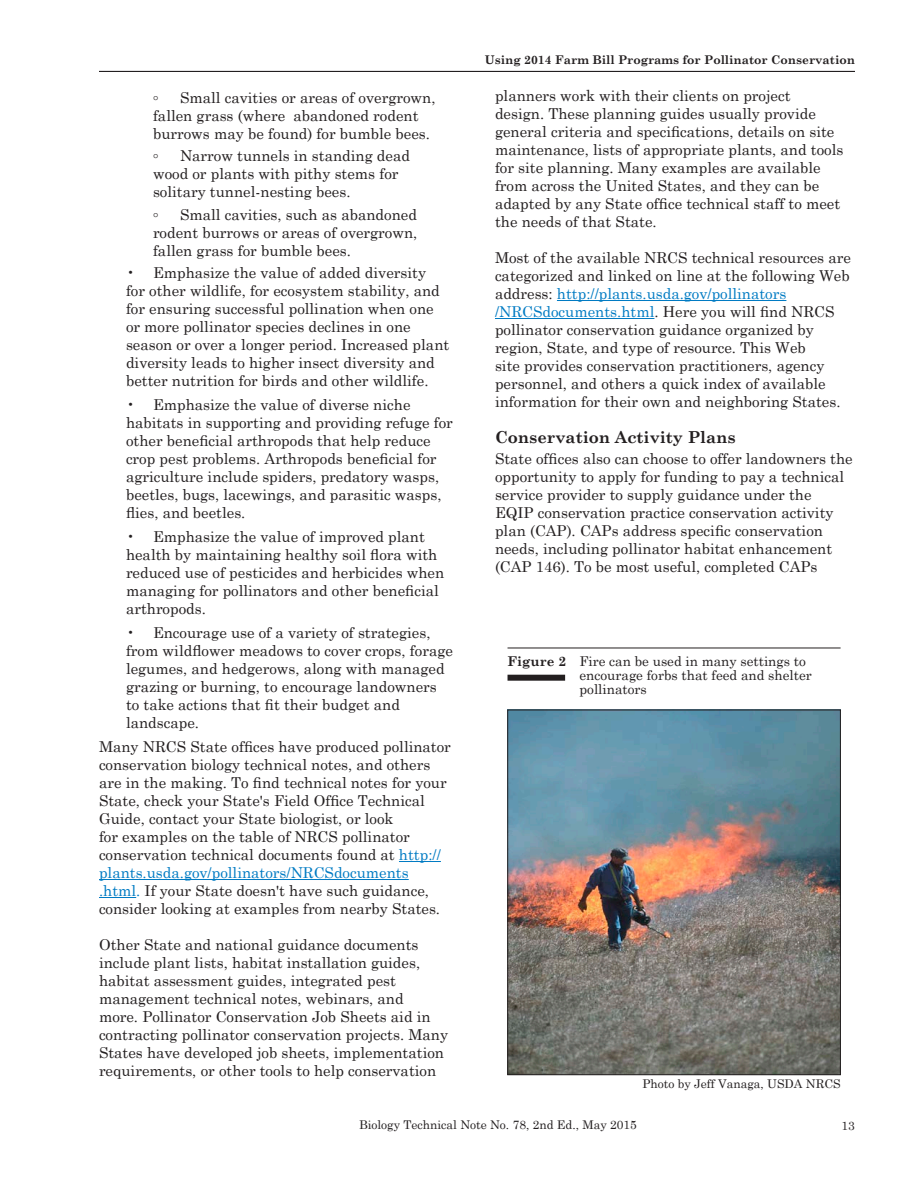
<style>
.page{position:relative;width:909px;height:1179px;background:#fff}
.page>*{position:absolute;margin:0;border:0;box-sizing:border-box;transform-origin:0 0}
._4__Lower_Section_He{font:700 16.5px "Century Schoolbook";color:#231f20}
._5__Body_Text_10_12b{font:15px/18px "Century Schoolbook";color:#231f20}
.t1{font:13.5px/14.2px "Century Schoolbook";color:#231f20}
.t2{font:12px "Century Schoolbook";color:#231f20}
.t3{font:700 12px "Century Schoolbook";color:#231f20}
.s1{color:#007bc3}
.s2{font-weight:700}
</style>
<div class="page">
<hr style="left:99px;top:71px;width:756px;height:1px;background:#231f20">
<hr style="left:399px;top:861px;width:42px;height:1px;background:#007bc3">
<hr style="left:99px;top:879px;width:310px;height:1px;background:#007bc3">
<hr style="left:99px;top:897px;width:37px;height:1px;background:#007bc3">
<img style="left:510px;top:712px;width:329px;height:361px">
<div style="left:508px;top:710px;width:333px;height:365px;border:1px solid #231f20"></div>
<hr style="left:557px;top:300px;width:229px;height:1px;background:#007bc3">
<hr style="left:495px;top:318px;width:159px;height:1px;background:#007bc3">
<hr style="left:508px;top:648px;width:333px;height:1px;background:#231f20">
<div style="left:508px;top:675px;width:57px;height:6px;background:#231f20"></div>
<p class="_5__Body_Text_10_12b" style="left:153px;top:87px;width:284px;text-indent:27px">Small cavities or areas of overgrown, fallen grass (where abandoned rodent burrows may be found) for bumble bees.</p>
<p class="_5__Body_Text_10_12b" style="left:153px;top:145px;width:7px">◦</p>
<p class="_5__Body_Text_10_12b" style="left:153px;top:87px;width:7px">◦</p>
<p class="_5__Body_Text_10_12b" style="left:153px;top:145px;width:259px;text-indent:27px">Narrow tunnels in standing dead wood or plants with pithy stems for solitary tunnel-nesting bees.</p>
<p class="_5__Body_Text_10_12b" style="left:153px;top:204px;width:7px">◦</p>
<p class="_5__Body_Text_10_12b" style="left:153px;top:204px;width:266px;text-align:justify;text-indent:27px">Small cavities, such as abandoned rodent burrows or areas of overgrown, fallen grass for bumble bees.</p>
<p class="_5__Body_Text_10_12b" style="left:126px;top:262px;width:325px">• Emphasize the value of added diversity<br>for other wildlife, for ecosystem stability, and for ensuring successful pollination when one or more pollinator species declines in one season or over a longer period. Increased plant diversity leads to higher insect diversity and better nutrition for birds and other wildlife.</p>
<p class="_5__Body_Text_10_12b" style="left:126px;top:394px;width:328px">• Emphasize the value of diverse niche habitats in supporting and providing refuge for other beneficial arthropods that help reduce crop pest problems. Arthropods beneficial for agriculture include spiders, predatory wasps, beetles, bugs, lacewings, and parasitic wasps, flies, and beetles.</p>
<p class="_5__Body_Text_10_12b" style="left:126px;top:526px;width:320px">• Emphasize the value of improved plant health by maintaining healthy soil flora with reduced use of pesticides and herbicides when managing for pollinators and other beneficial arthropods.</p>
<p class="_5__Body_Text_10_12b" style="left:126px;top:622px;width:328px">• Encourage use of a variety of strategies, from wildflower meadows to cover crops, forage legumes, and hedgerows, along with managed grazing or burning, to encourage landowners to take actions that fit their budget and landscape.</p>
<p class="_5__Body_Text_10_12b" style="left:99px;top:736px;width:353px">Many NRCS State offices have produced pollinator conservation biology technical notes, and others are in the making. To find technical notes for your State, check your State's Field Office Technical Guide, contact your State biologist, or look<br>for examples on the table of NRCS pollinator conservation technical documents found at <span class="s1">http:// plants.usda.gov/pollinators/NRCSdocuments .html.</span> If your State doesn't have such guidance, consider looking at examples from nearby States.</p>
<p class="_5__Body_Text_10_12b" style="left:99px;top:934px;width:351px">Other State and national guidance documents include plant lists, habitat installation guides, habitat assessment guides, integrated pest management technical notes, webinars, and<br>more. Pollinator Conservation Job Sheets aid in contracting pollinator conservation projects. Many States have developed job sheets, implementation requirements, or other tools to help conservation</p>
<p class="t3" style="left:485px;top:51px;width:372px">Using 2014 Farm Bill Programs for Pollinator Conservation</p>
<p class="_5__Body_Text_10_12b" style="left:495px;top:85px;width:350px">planners work with their clients on project design. These planning guides usually provide general criteria and specifications, details on site maintenance, lists of appropriate plants, and tools for site planning. Many examples are available from across the United States, and they can be adapted by any State office technical staff to meet the needs of that State.</p>
<p class="_5__Body_Text_10_12b" style="left:495px;top:247px;width:357px">Most of the available NRCS technical resources are categorized and linked on line at the following Web address: <span class="s1">http://plants.usda.gov/pollinators /NRCSdocuments.html</span>. Here you will find NRCS pollinator conservation guidance organized by region, State, and type of resource. This Web<br>site provides conservation practitioners, agency personnel, and others a quick index of available information for their own and neighboring States.</p>
<p class="_4__Lower_Section_He" style="left:495px;top:424px;width:242px">Conservation Activity Plans</p>
<p class="_5__Body_Text_10_12b" style="left:495px;top:448px;width:359px">State offices also can choose to offer landowners the opportunity to apply for funding to pay a technical service provider to supply guidance under the EQIP conservation practice conservation activity plan (CAP). CAPs address specific conservation needs, including pollinator habitat enhancement (CAP 146). To be most useful, completed CAPs</p>
<p class="t1" style="left:580px;top:652px;width:234px;text-indent:-72px"><span class="s2">Figure 2</span> Fire can be used in many settings to encourage forbs that feed and shelter pollinators</p>
<p class="t2" style="left:642px;top:1074px;width:200px">Photo by Jeff Vanaga, USDA NRCS</p>
<p class="t2" style="left:359px;top:1115px;width:279px">Biology Technical Note No. 78, 2nd Ed., May 2015</p>
<p class="t2" style="left:842px;top:1115px;width:15px">13</p>
</div>
